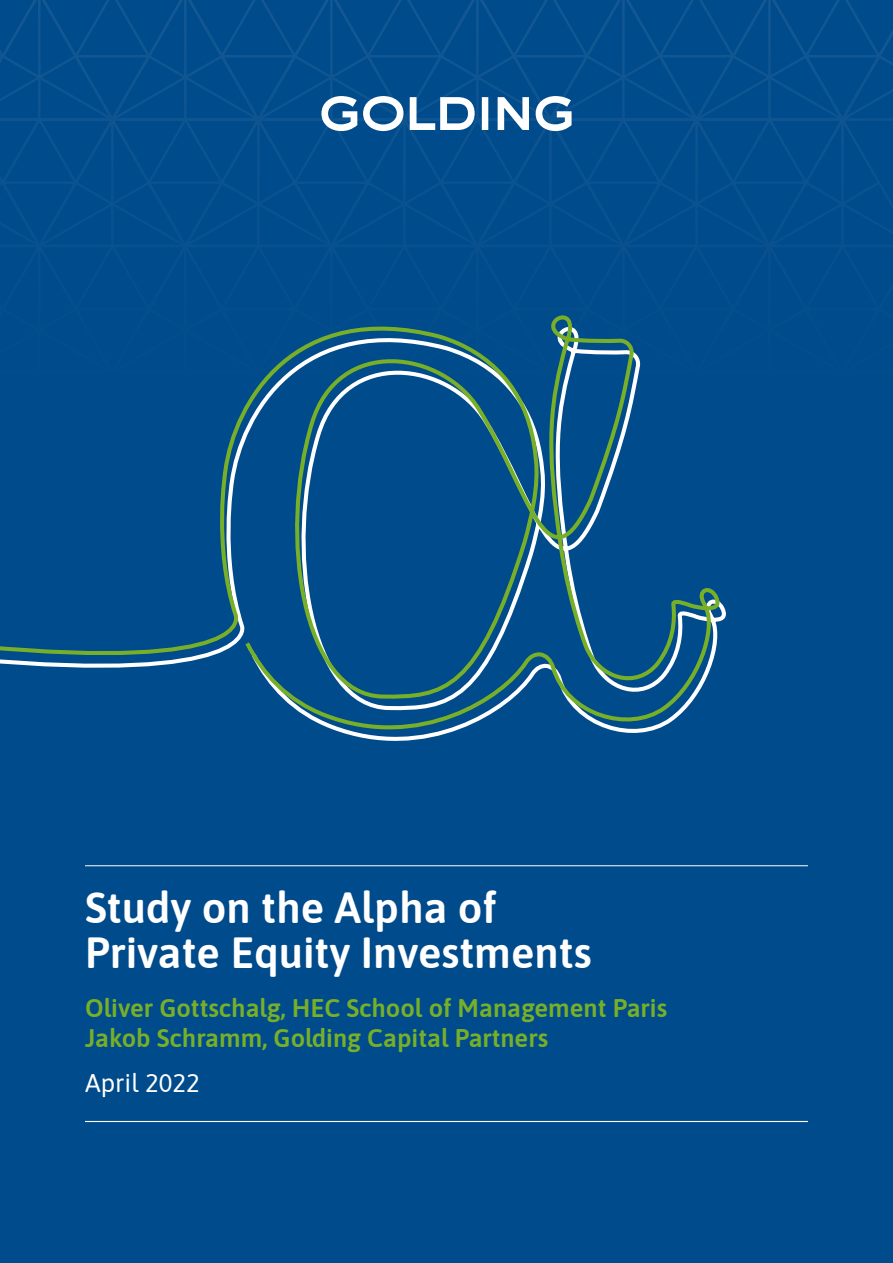
<style>
.page{position:relative;width:893px;height:1263px;background:#004b8b}
.page>*{position:absolute;margin:0;border:0;box-sizing:border-box;transform-origin:0 0}
.t1{font:600 43.5px/45px "Asap";color:#fff}
.t2{font:600 25.5px/30px "Asap";color:#78af28}
.t3{font:25.5px "Asap";color:#fff}
</style>
<div class="page">
<svg style="left:0;top:0;width:893px;height:189px"></svg>
<hr style="left:85px;top:865px;width:723px;height:1px;background:#fff">
<hr style="left:85px;top:1121px;width:723px;height:1px;background:#fff">
<svg style="left:0;top:315px;width:720px;height:426px"></svg>
<h1 class="t1" style="left:85px;top:883px;width:508px">Study on the Alpha of<br>Private Equity Investments</h1>
<p class="t2" style="left:85px;top:992px;width:584px">Oliver Gottschalg, HEC School of Management Paris<br>Jakob Schramm, Golding Capital Partners</p>
<p class="t3" style="left:85px;top:1066px;width:116px">April 2022</p>
</div>
